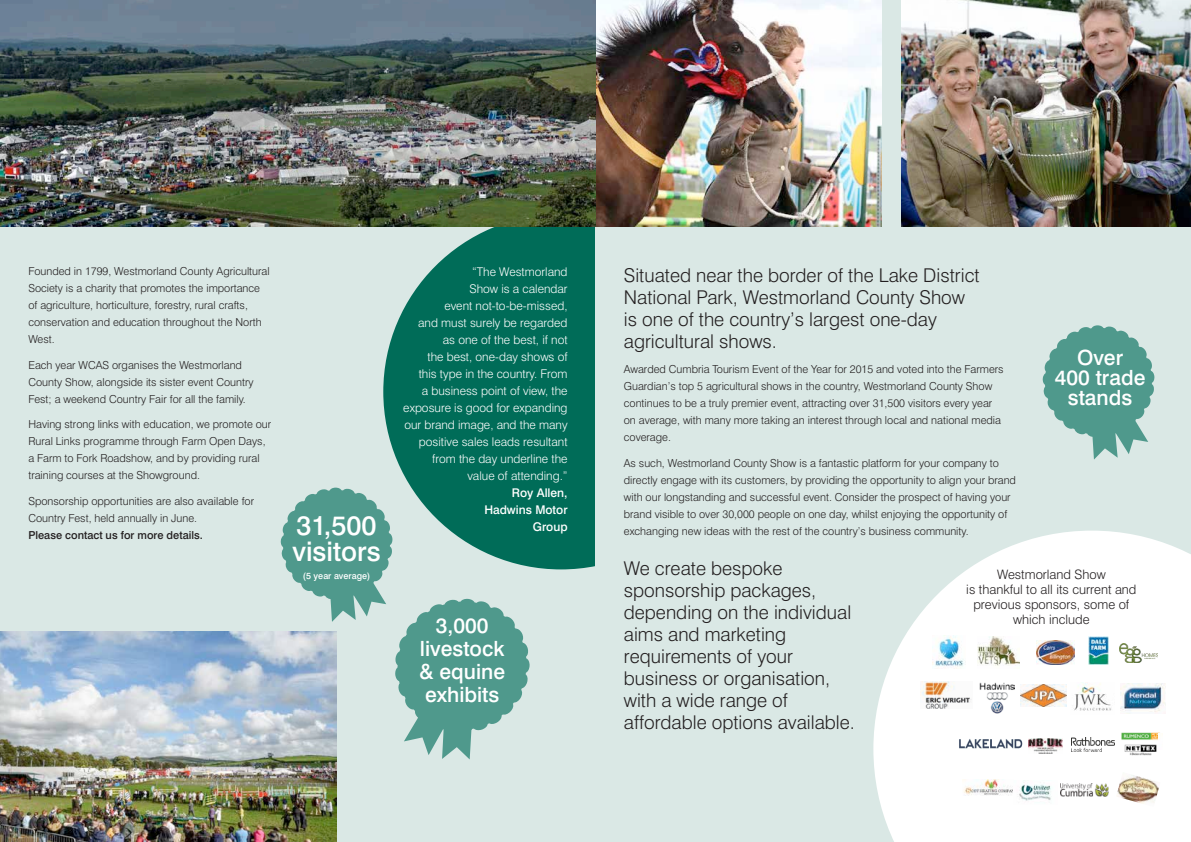
<style>
.page{position:relative;width:1191px;height:842px;background:#dae8e5}
.page>*{position:absolute;margin:0;border:0;box-sizing:border-box;transform-origin:0 0}
.t1{font:500 27px "Swiss 721 BT";color:#fff}
.t2{font:500 21px/23px "Swiss 721 BT";color:#fff;text-align:center}
.t3{font:300 19px/22px "Swiss 721 BT";color:#231f20}
.t4{font:300 13px/15px "Swiss 721 BT";color:#231f20;text-align:center}
.t5{font:300 12px/17px "Swiss 721 BT";color:#fff;text-align:right}
.t6{font:500 12px/17px "Swiss 721 BT";color:#fff;text-align:right}
.t7{font:300 11px/17px "Swiss 721 BT";color:#231f20}
.t8{font:500 11px "Swiss 721 BT";color:#231f20}
.t9{font:500 9px "Swiss 721 BT";color:#fff}
</style>
<div class="page">
<div style="left:383px;top:214px;width:355px;height:355px;background:#006c58;border-radius:50%"></div>
<div style="left:595px;top:0;width:596px;height:842px;background:#dae8e5"></div>
<img style="left:0;top:0;width:882px;height:227px">
<img style="left:901px;top:0;width:290px;height:227px">
<svg style="left:1042px;top:325px;width:112px;height:135px"></svg>
<img style="left:0;top:631px;width:336px;height:211px">
<svg style="left:281px;top:488px;width:249px;height:271px"></svg>
<svg style="left:873px;top:531px;width:318px;height:311px;background:#f9fbfa"></svg>
<img style="left:933px;top:635px;width:33px;height:33px">
<img style="left:977px;top:637px;width:42px;height:31px">
<img style="left:1036px;top:641px;width:38px;height:23px">
<img style="left:1119px;top:644px;width:38px;height:19px">
<img style="left:1088px;top:637px;width:20px;height:27px">
<img style="left:1071px;top:738px;width:43px;height:14px">
<img style="left:1118px;top:725px;width:44px;height:37px">
<img style="left:1158px;top:734px;width:4px;height:15px">
<img style="left:958px;top:739px;width:64px;height:9px">
<img style="left:1028px;top:738px;width:34px;height:16px">
<img style="left:962px;top:779px;width:51px;height:16px">
<img style="left:1013px;top:780px;width:44px;height:24px">
<img style="left:1060px;top:783px;width:48px;height:13px">
<img style="left:1116px;top:772px;width:44px;height:35px">
<img style="left:1070px;top:682px;width:44px;height:33px">
<img style="left:979px;top:679px;width:35px;height:35px">
<img style="left:920px;top:681px;width:52px;height:28px">
<img style="left:1020px;top:684px;width:46px;height:22px">
<img style="left:1120px;top:683px;width:45px;height:31px">
<p class="t7" style="left:28px;top:263px;width:243px">Founded in 1799, Westmorland County Agricultural Society is a charity that promotes the importance of agriculture, horticulture, forestry, rural crafts, conservation and education throughout the North West.</p>
<p class="t7" style="left:28px;top:356px;width:227px">Each year WCAS organises the Westmorland<br>County Show, alongside its sister event Country<br>Fest; a weekend Country Fair for all the family.</p>
<p class="t7" style="left:28px;top:416px;width:244px">Having strong links with education, we promote our Rural Links programme through Farm Open Days, a Farm to Fork Roadshow, and by providing rural training courses at the Showground.</p>
<p class="t7" style="left:28px;top:492px;width:227px">Sponsorship opportunities are also available for<br>Country Fest, held annually in June.</p>
<p class="t8" style="left:28px;top:528px;width:176px">Please contact us for more details.</p>
<p class="t5" style="left:403px;top:263px;width:166px">“The Westmorland<br>Show is a calendar<br>event not-to-be-missed,<br>and must surely be regarded as one of the best, if not<br>the best, one-day shows of<br>this type in the country. From<br>a business point of view, the exposure is good for expanding our brand image, and the many positive sales leads resultant from the day underline the value of attending.”</p>
<p class="t6" style="left:484px;top:484px;width:85px">Roy Allen,<br>Hadwins Motor<br>Group</p>
<h3 class="t3" style="left:624px;top:264px;width:357px">Situated near the border of the Lake District National Park, Westmorland County Show is one of the country’s largest one-day agricultural shows.</h3>
<p class="t7" style="left:624px;top:361px;width:381px">Awarded Cumbria Tourism Event of the Year for 2015 and voted into the Farmers Guardian’s top 5 agricultural shows in the country, Westmorland County Show continues to be a truly premier event, attracting over 31,500 visitors every year on average, with many more taking an interest through local and national media coverage.</p>
<p class="t7" style="left:624px;top:454px;width:394px">As such, Westmorland County Show is a fantastic platform for your company to directly engage with its customers, by providing the opportunity to align your brand with our longstanding and successful event. Consider the prospect of having your brand visible to over 30,000 people on one day, whilst enjoying the opportunity of</p>
<h2 class="t2" style="left:1054px;top:348px;width:92px;line-height:20px">Over<br>400 trade stands</h2>
<h1 class="t1" style="left:296px;top:509px;width:82px">31,500</h1>
<p class="t7" style="left:624px;top:522px;width:346px">exchanging new ideas with the rest of the country’s business community.</p>
<h1 class="t1" style="left:292px;top:535px;width:90px">visitors</h1>
<p class="t9" style="left:303px;top:571px;width:69px">(5 year average)</p>
<h3 class="t3" style="left:624px;top:557px;width:233px">We create bespoke sponsorship packages, depending on the individual aims and marketing requirements of your business or organisation, with a wide range of affordable options available.</h3>
<p class="t4" style="left:966px;top:567px;width:172px">Westmorland Show<br>is thankful to all its current and previous sponsors, some of which include</p>
<h2 class="t2" style="left:419px;top:614px;width:87px">3,000 livestock &amp; equine exhibits</h2>
</div>
